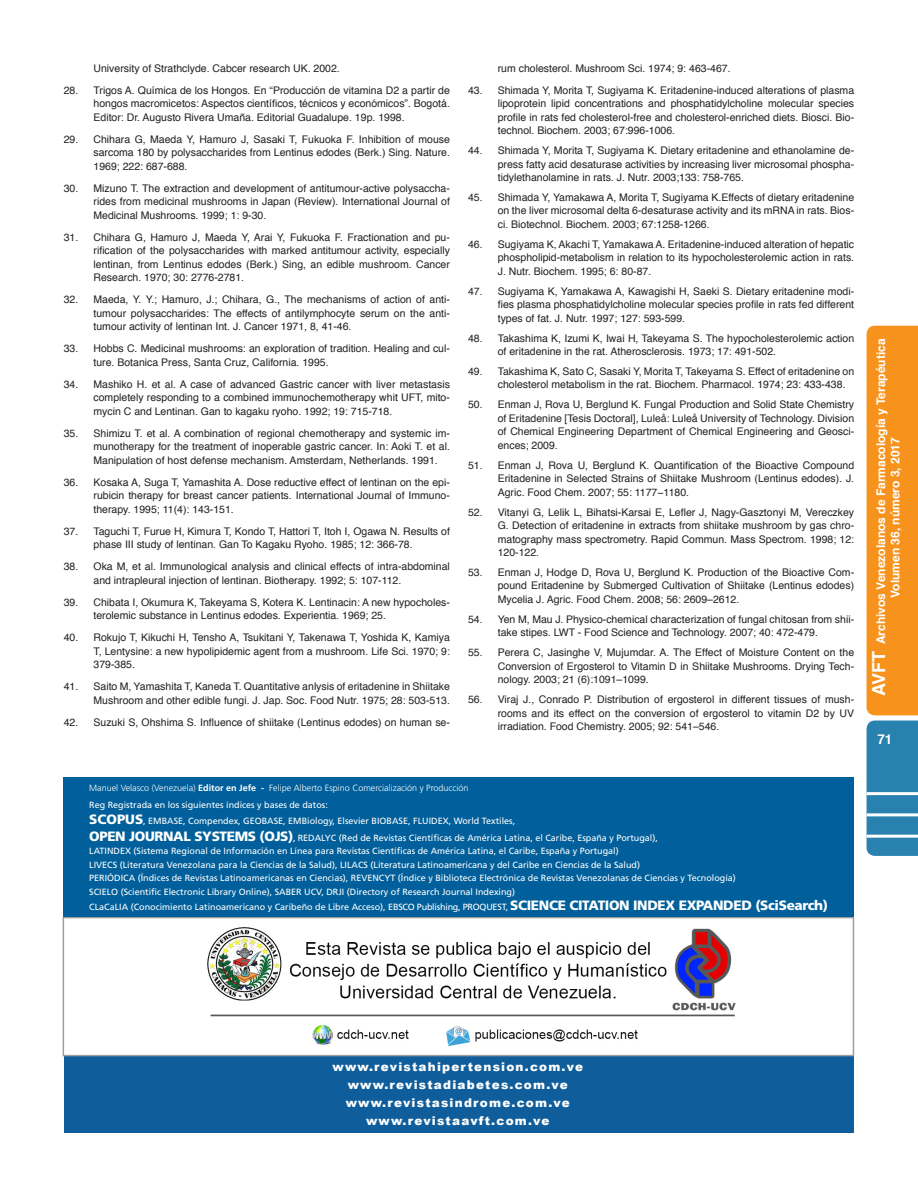
<style>
.page{position:relative;width:918px;height:1188px;background:#fff}
.page>*{position:absolute;margin:0;border:0;box-sizing:border-box;transform-origin:0 0}
.t1{font:700 13.5px "Helvetica";color:#fff}
.t2{font:900 12px "Arial";letter-spacing:.1em;color:#fff}
.t3{font:700 12px/14.4px "Helvetica";color:#fff;text-align:center}
.t4{font:10.5px/13.5px "Helvetica";color:#231f20;text-align:justify}
.t5{font:9px "Frutiger";color:#fff}
.t6{font:300 9px "Frutiger";color:#fff}
.s1{font-weight:700}
.s2{font-weight:900;font-size:13.5px}
.s3{font-size:18px}
</style>
<div class="page">
<div style="left:867px;top:721px;width:51px;height:135px;background:#2881ae"></div>
<div style="left:867px;top:326px;width:51px;height:389px;background:#f7931d"></div>
<hr style="left:867px;top:835px;width:51px;height:3px;background:#fff">
<hr style="left:867px;top:813px;width:51px;height:3px;background:#fff">
<hr style="left:867px;top:792px;width:51px;height:3px;background:#fff">
<div style="left:64px;top:1055px;width:790px;height:78px;background:#0f5e9b"></div>
<img style="left:207px;top:927px;width:529px;height:119px">
<div style="left:63px;top:917px;width:791px;height:139px;border:2px solid #9d9fa2"></div>
<div style="left:63px;top:777px;width:791px;height:140px;background:#01609b"></div>
<p class="t4" style="left:94px;top:62px;width:248px">University of Strathclyde. Cabcer research UK. 2002.</p>
<p class="t4" style="left:94px;top:84px;width:358px;text-indent:-30px">28. Trigos A. Química de los Hongos. En “Producción de vitamina D2 a partir de hongos macromicetos: Aspectos científicos, técnicos y económicos”. Bogotá.<br>Editor: Dr. Augusto Rivera Umaña. Editorial Guadalupe. 19p. 1998.</p>
<p class="t4" style="left:94px;top:133px;width:358px;text-indent:-30px">29. Chihara G, Maeda Y, Hamuro J, Sasaki T, Fukuoka F. Inhibition of mouse sarcoma 180 by polysaccharides from Lentinus edodes (Berk.) Sing. Nature.<br>1969; 222: 687-688.</p>
<p class="t4" style="left:94px;top:182px;width:358px;text-indent:-30px">30. Mizuno T. The extraction and development of antitumour-active polysaccha&shy;rides from medicinal mushrooms in Japan (Review). International Journal of Medicinal Mushrooms. 1999; 1: 9-30.</p>
<p class="t4" style="left:94px;top:231px;width:358px;text-indent:-30px">31. Chihara G, Hamuro J, Maeda Y, Arai Y, Fukuoka F. Fractionation and pu&shy;rification of the polysaccharides with marked antitumour activity, especially lentinan, from Lentinus edodes (Berk.) Sing, an edible mushroom. Cancer Research. 1970; 30: 2776-2781.</p>
<p class="t4" style="left:94px;top:293px;width:358px;text-indent:-30px">32. Maeda, Y. Y.; Hamuro, J.; Chihara, G., The mechanisms of action of anti&shy;tumour polysaccharides: The effects of antilymphocyte serum on the anti&shy;tumour activity of lentinan Int. J. Cancer 1971, 8, 41-46.</p>
<p class="t4" style="left:94px;top:342px;width:358px;text-indent:-30px">33. Hobbs C. Medicinal mushrooms: an exploration of tradition. Healing and cul&shy;ture. Botanica Press, Santa Cruz, California. 1995.</p>
<p class="t4" style="left:94px;top:378px;width:358px;text-indent:-30px">34. Mashiko H. et al. A case of advanced Gastric cancer with liver metastasis completely responding to a combined immunochemotherapy whit UFT, mito&shy;mycin C and Lentinan. Gan to kagaku ryoho. 1992; 19: 715-718.</p>
<p class="t4" style="left:94px;top:427px;width:358px;text-indent:-30px">35. Shimizu T. et al. A combination of regional chemotherapy and systemic im&shy;munotherapy for the treatment of inoperable gastric cancer. In: Aoki T. et al.<br>Manipulation of host defense mechanism. Amsterdam, Netherlands. 1991.</p>
<p class="t4" style="left:94px;top:476px;width:358px;text-indent:-30px">36. Kosaka A, Suga T, Yamashita A. Dose reductive effect of lentinan on the epi&shy;rubicin therapy for breast cancer patients. International Journal of Immuno&shy;therapy. 1995; 11(4): 143-151.</p>
<p class="t4" style="left:94px;top:525px;width:358px;text-indent:-30px">37. Taguchi T, Furue H, Kimura T, Kondo T, Hattori T, Itoh I, Ogawa N. Results of phase III study of lentinan. Gan To Kagaku Ryoho. 1985; 12: 366-78.</p>
<p class="t4" style="left:94px;top:560px;width:358px;text-indent:-30px">38. Oka M, et al. Immunological analysis and clinical effects of intra-abdominal and intrapleural injection of lentinan. Biotherapy. 1992; 5: 107-112.</p>
<p class="t4" style="left:94px;top:596px;width:358px;text-indent:-30px">39. Chibata I, Okumura K, Takeyama S, Kotera K. Lentinacin: A new hypocholes&shy;terolemic substance in Lentinus edodes. Experientia. 1969; 25.</p>
<p class="t4" style="left:94px;top:631px;width:358px;text-indent:-30px">40. Rokujo T, Kikuchi H, Tensho A, Tsukitani Y, Takenawa T, Yoshida K, Kamiya T, Lentysine: a new hypolipidemic agent from a mushroom. Life Sci. 1970; 9:<br>379-385.</p>
<p class="t4" style="left:64px;top:680px;width:388px;text-align:right">41. Saito M, Yamashita T, Kaneda T. Quantitative anlysis of eritadenine in Shiitake<br>Mushroom and other edible fungi. J. Jap. Soc. Food Nutr. 1975; 28: 503-513.</p>
<p class="t4" style="left:64px;top:716px;width:388px">42. Suzuki S, Ohshima S. Influence of shiitake (Lentinus edodes) on human se-</p>
<p class="t4" style="left:498px;top:62px;width:234px">rum cholesterol. Mushroom Sci. 1974; 9: 463-467.</p>
<p class="t4" style="left:498px;top:84px;width:358px;text-indent:-30px">43. Shimada Y, Morita T, Sugiyama K. Eritadenine-induced alterations of plasma lipoprotein lipid concentrations and phosphatidylcholine molecular species profile in rats fed cholesterol-free and cholesterol-enriched diets. Biosci. Bio&shy;technol. Biochem. 2003; 67:996-1006.</p>
<p class="t4" style="left:498px;top:144px;width:358px;text-indent:-30px">44. Shimada Y, Morita T, Sugiyama K. Dietary eritadenine and ethanolamine de&shy;press fatty acid desaturase activities by increasing liver microsomal phospha&shy;tidylethanolamine in rats. J. Nutr. 2003;133: 758-765.</p>
<p class="t4" style="left:498px;top:191px;width:358px;text-indent:-30px">45. Shimada Y, Yamakawa A, Morita T, Sugiyama K.Effects of dietary eritadenine on the liver microsomal delta 6-desaturase activity and its mRNA in rats. Bios&shy;ci. Biotechnol. Biochem. 2003; 67:1258-1266.</p>
<p class="t4" style="left:498px;top:238px;width:358px;text-indent:-30px">46. Sugiyama K, Akachi T, Yamakawa A. Eritadenine-induced alteration of hepatic phospholipid-metabolism in relation to its hypocholesterolemic action in rats.<br>J. Nutr. Biochem. 1995; 6: 80-87.</p>
<p class="t4" style="left:498px;top:285px;width:358px;text-indent:-30px">47. Sugiyama K, Yamakawa A, Kawagishi H, Saeki S. Dietary eritadenine modi&shy;fies plasma phosphatidylcholine molecular species profile in rats fed different types of fat. J. Nutr. 1997; 127: 593-599.</p>
<p class="t4" style="left:498px;top:331px;width:358px;text-indent:-30px">48. Takashima K, Izumi K, Iwai H, Takeyama S. The hypocholesterolemic action of eritadenine in the rat. Atherosclerosis. 1973; 17: 491-502.</p>
<p class="t4" style="left:498px;top:365px;width:358px;text-indent:-30px">49. Takashima K, Sato C, Sasaki Y, Morita T, Takeyama S. Effect of eritadenine on cholesterol metabolism in the rat. Biochem. Pharmacol. 1974; 23: 433-438.</p>
<p class="t4" style="left:498px;top:398px;width:358px;text-indent:-30px">50. Enman J, Rova U, Berglund K. Fungal Production and Solid State Chemistry of Eritadenine [Tesis Doctoral], Luleå: Luleå University of Technology. Division of Chemical Engineering Department of Chemical Engineering and Geosci&shy;ences; 2009.</p>
<p class="t4" style="left:498px;top:459px;width:358px;text-indent:-30px">51. Enman J, Rova U, Berglund K. Quantification of the Bioactive Compound Eritadenine in Selected Strains of Shiitake Mushroom (Lentinus edodes). J.<br>Agric. Food Chem. 2007; 55: 1177−1180.</p>
<p class="t4" style="left:498px;top:505px;width:358px;text-indent:-30px">52. Vitanyi G, Lelik L, Bihatsi-Karsai E, Lefler J, Nagy-Gasztonyi M, Vereczkey G. Detection of eritadenine in extracts from shiitake mushroom by gas chro&shy;matography mass spectrometry. Rapid Commun. Mass Spectrom. 1998; 12:<br>120-122.</p>
<p class="t4" style="left:498px;top:566px;width:358px;text-indent:-30px">53. Enman J, Hodge D, Rova U, Berglund K. Production of the Bioactive Com&shy;pound Eritadenine by Submerged Cultivation of Shiitake (Lentinus edodes)<br>Mycelia J. Agric. Food Chem. 2008; 56: 2609–2612.</p>
<p class="t4" style="left:498px;top:613px;width:358px;text-indent:-30px">54. Yen M, Mau J. Physico-chemical characterization of fungal chitosan from shii&shy;take stipes. LWT - Food Science and Technology. 2007; 40: 472-479.</p>
<p class="t4" style="left:498px;top:646px;width:358px;text-indent:-30px">55. Perera C, Jasinghe V, Mujumdar. A. The Effect of Moisture Content on the Conversion of Ergosterol to Vitamin D in Shiitake Mushrooms. Drying Tech&shy;nology. 2003; 21 (6):1091–1099.</p>
<p class="t4" style="left:498px;top:693px;width:358px;text-indent:-30px">56. Viraj J., Conrado P. Distribution of ergosterol in different tissues of mush&shy;rooms and its effect on the conversion of ergosterol to vitamin D2 by UV irradiation. Food Chemistry. 2005; 92: 541–546.</p>
<p class="t6" style="left:89px;top:783px;width:381px">Manuel Velasco (Venezuela) <span class="s1">Editor en Jefe -</span> Felipe Alberto Espino Comercialización y Producción</p>
<p class="t5" style="left:89px;top:799px;width:240px">Reg Registrada en los siguientes índices y bases de datos:</p>
<p class="t5" style="left:89px;top:816px;width:427px"><span class="s2">SCOPUS</span>, EMBASE, Compendex, GEOBASE, EMBiology, Elsevier BIOBASE, FLUIDEX, World Textiles,</p>
<p class="t5" style="left:89px;top:832px;width:570px"><span class="s2">OPEN JOURNAL SYSTEMS (OJS)</span>, REDALYC (Red de Revistas Científicas de América Latina, el Caribe, España y Portugal),</p>
<p class="t5" style="left:89px;top:846px;width:531px">LATINDEX (Sistema Regional de Información en Línea para Revistas Científicas de América Latina, el Caribe, España y Portugal)</p>
<p class="t5" style="left:89px;top:859px;width:552px">LIVECS (Literatura Venezolana para la Ciencias de la Salud), LILACS (Literatura Latinoamericana y del Caribe en Ciencias de la Salud)</p>
<p class="t5" style="left:89px;top:873px;width:648px">PERIÓDICA (Índices de Revistas Latinoamericanas en Ciencias), REVENCYT (Índice y Biblioteca Electrónica de Revistas Venezolanas de Ciencias y Tecnología)</p>
<p class="t5" style="left:89px;top:886px;width:427px">SCIELO (Scientific Electronic Library Online), SABER UCV, DRJI (Directory of Research Journal Indexing)</p>
<p class="t5" style="left:89px;top:901px;width:740px">CLaCaLIA (Conocimiento Latinoamericano y Caribeño de Libre Acceso), EBSCO Publishing, PROQUEST, <span class="s2">SCIENCE CITATION INDEX EXPANDED (SciSearch)</span></p>
<p class="t3" style="left:874px;top:696px;width:359px;rotate:-90deg"><span class="s3">AVFT</span> Archivos Venezolanos de Farmacología y Terapéutica<br>Volumen 36, número 3, 2017</p>
<p class="t1" style="left:877px;top:729px;width:17px">71</p>
<p class="t2" style="left:332px;top:1058px;width:252px">www.revistahipertension.com.ve</p>
<p class="t2" style="left:348px;top:1076px;width:221px">www.revistadiabetes.com.ve</p>
<p class="t2" style="left:346px;top:1094px;width:226px">www.revistasindrome.com.ve</p>
<p class="t2" style="left:366px;top:1112px;width:185px">www.revistaavft.com.ve</p>
</div>
